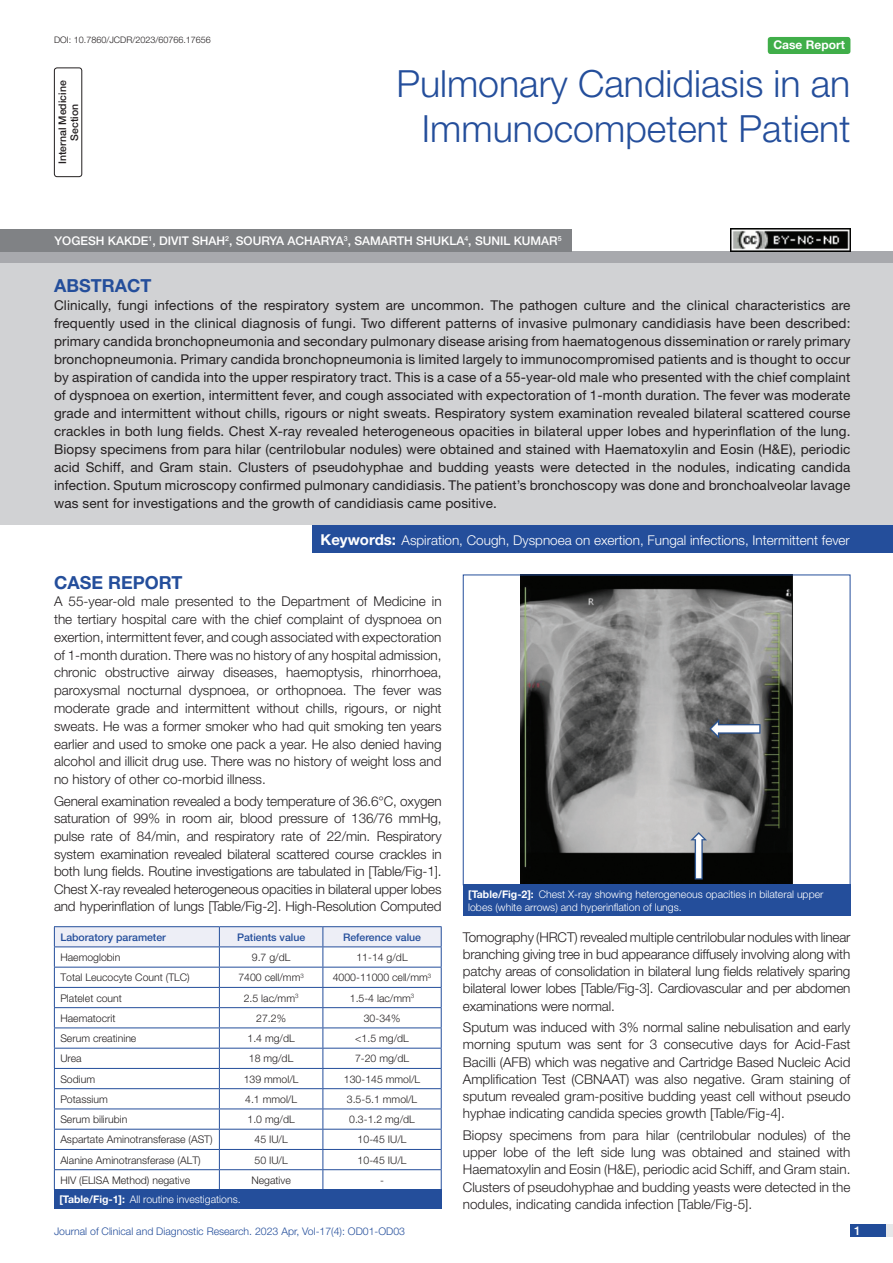
<style>
.page{position:relative;width:893px;height:1263px;background:#fff}
.page>*{position:absolute;margin:0;border:0;box-sizing:border-box;transform-origin:0 0}
.t1{font:300 37.5px/45px "Helvetica Neue";color:#244e9b;text-align:right}
.Heading{font:700 18px "Helvetica Neue";color:#244e9b}
.Abstract_head{font:700 18px "Helvetica Neue";color:#244e9b}
.Body_text{font:300 13.5px/17.2px "Helvetica Neue";color:#231f20;text-align:justify}
.Abstract_Text{font:13.5px/18px "Helvetica Neue";letter-spacing:.01em;color:#231f20;text-align:justify}
.Key_words{font:300 13.5px "Helvetica Neue";color:#fff}
.Author{font:500 12px "Helvetica Neue";color:#fff}
.t2{font:700 12px "Helvetica Neue";color:#fff}
.tb_txt{font:300 10.5px "Helvetica Neue";color:#231f20}
.TABLE_FIG{font:300 10.5px/12.6px "Helvetica Neue";color:#fff}
.t3{font:300 10.5px "Helvetica Neue";color:#244e9b}
.tb_head{font:500 10.5px "Helvetica Neue";color:#244e9b}
.section{font:500 10.5px/12px "Helvetica Neue";color:#231f20;text-align:center}
.DOI{font:300 9px "Helvetica Neue";color:#231f20}
.s1{font-weight:700;font-size:15px}
.s2{font-weight:700}
</style>
<div class="page">
<div style="left:850px;top:1224px;width:43px;height:13px;background:#e6e7e9"></div>
<div style="left:850px;top:1224px;width:35px;height:13px;background:#214c99"></div>
<div style="left:768px;top:37px;width:82px;height:17px;background:#40ae49;border-radius:3px"></div>
<div style="left:54px;top:68px;width:28px;height:109px;border:1px solid #231f20;border-radius:3px"></div>
<div style="left:0;top:251px;width:893px;height:12px;background:#a8a9ad"></div>
<div style="left:0;top:229px;width:572px;height:22px;background:#808285"></div>
<div style="left:0;top:263px;width:893px;height:262px;background:#d1d2d4"></div>
<div style="left:312px;top:525px;width:581px;height:28px;background:#244e9b"></div>
<hr style="left:54px;top:926px;width:165px;height:1px;background:#244e9b">
<hr style="left:219px;top:926px;width:104px;height:1px;background:#244e9b">
<hr style="left:323px;top:926px;width:119px;height:1px;background:#244e9b">
<svg style="left:54px;top:927px;width:388px;height:262px"></svg>
<div style="left:54px;top:1189px;width:388px;height:20px;background:#244e9b"></div>
<img style="left:521px;top:576px;width:271px;height:307px">
<div style="left:463px;top:884px;width:387px;height:32px;background:#244e9b"></div>
<img style="left:730px;top:229px;width:120px;height:22px">
<p class="DOI" style="left:54px;top:35px;width:158px">DOI: 10.7860/JCDR/2023/60766.17656</p>
<p class="t2" style="left:773px;top:37px;width:73px">Case Report</p>
<p class="section" style="left:56px;top:164px;width:85px;rotate:-90deg">Internal Medicine<br>Section</p>
<p class="t1" style="left:396px;top:60px;width:456px">Pulmonary Candidiasis in an<br>Immunocompetent Patient</p>
<p class="Author" style="left:54px;top:233px;width:509px">Yogesh Kakde<sup>1</sup>, Divit Shah<sup>2</sup>, Sourya Acharya<sup>3</sup>, Samarth Shukla<sup>4</sup>, Sunil Kumar<sup>5</sup></p>
<p class="Abstract_head" style="left:54px;top:274px;width:99px">ABSTRACT</p>
<p class="Abstract_Text" style="left:54px;top:296px;width:798px">Clinically, fungi infections of the respiratory system are uncommon. The pathogen culture and the clinical characteristics are frequently used in the clinical diagnosis of fungi. Two different patterns of invasive pulmonary candidiasis have been described: primary candida bronchopneumonia and secondary pulmonary disease arising from haematogenous dissemination or rarely primary bronchopneumonia. Primary candida bronchopneumonia is limited largely to immunocompromised patients and is thought to occur by aspiration of candida into the upper respiratory tract. This is a case of a 55-year-old male who presented with the chief complaint of dyspnoea on exertion, intermittent fever, and cough associated with expectoration of 1-month duration. The fever was moderate grade and intermittent without chills, rigours or night sweats. Respiratory system examination revealed bilateral scattered course crackles in both lung fields. Chest X-ray revealed heterogeneous opacities in bilateral upper lobes and hyperinflation of the lung.<br>Biopsy specimens from para hilar (centrilobular nodules) were obtained and stained with Haematoxylin and Eosin (H&amp;E), periodic acid Schiff, and Gram stain. Clusters of pseudohyphae and budding yeasts were detected in the nodules, indicating candida infection. Sputum microscopy confirmed pulmonary candidiasis. The patient’s bronchoscopy was done and bronchoalveolar lavage was sent for investigations and the growth of candidiasis came positive.</p>
<p class="Key_words" style="left:320px;top:532px;width:531px"><span class="s1">Keywords:</span> Aspiration, Cough, Dyspnoea on exertion, Fungal infections, Intermittent fever</p>
<p class="Heading" style="left:54px;top:571px;width:130px">CASE REPORT</p>
<p class="Body_text" style="left:54px;top:592px;width:389px;line-height:17.7px">A 55-year-old male presented to the Department of Medicine in the tertiary hospital care with the chief complaint of dyspnoea on exertion, intermittent fever, and cough associated with expectoration of 1-month duration. There was no history of any hospital admission, chronic obstructive airway diseases, haemoptysis, rhinorrhoea, paroxysmal nocturnal dyspnoea, or orthopnoea. The fever was moderate grade and intermittent without chills, rigours, or night sweats. He was a former smoker who had quit smoking ten years earlier and used to smoke one pack a year. He also denied having alcohol and illicit drug use. There was no history of weight loss and no history of other co-morbid illness.</p>
<p class="Body_text" style="left:54px;top:792px;width:389px">General examination revealed a body temperature of 36.6°C, oxygen saturation of 99% in room air, blood pressure of 136/76 mmHg, pulse rate of 84/min, and respiratory rate of 22/min. Respiratory system examination revealed bilateral scattered course crackles in both lung fields. Routine investigations are tabulated in [Table/Fig-1].<br>Chest X-ray revealed heterogeneous opacities in bilateral upper lobes and hyperinflation of lungs [Table/Fig-2]. High-Resolution Computed</p>
<p class="tb_head" style="left:60px;top:931px;width:107px">Laboratory parameter</p>
<p class="tb_head" style="left:237px;top:931px;width:70px">Patients value</p>
<p class="tb_head" style="left:343px;top:931px;width:80px">Reference value</p>
<p class="tb_txt" style="left:60px;top:951px;width:62px">Haemoglobin</p>
<p class="tb_txt" style="left:252px;top:951px;width:40px">9.7 g/dL</p>
<p class="tb_txt" style="left:356px;top:951px;width:53px">11-14 g/dL</p>
<p class="tb_txt" style="left:60px;top:971px;width:131px">Total Leucocyte Count (TLC)</p>
<p class="tb_txt" style="left:238px;top:971px;width:67px">7400 cell/mm<sup>3</sup></p>
<p class="tb_txt" style="left:333px;top:971px;width:100px">4000-11000 cell/mm<sup>3</sup></p>
<p class="tb_txt" style="left:60px;top:991px;width:63px">Platelet count</p>
<p class="tb_txt" style="left:244px;top:991px;width:56px">2.5 lac/mm<sup>3</sup></p>
<p class="tb_txt" style="left:350px;top:991px;width:66px">1.5-4 lac/mm<sup>3</sup></p>
<p class="tb_txt" style="left:60px;top:1012px;width:57px">Haematocrit</p>
<p class="tb_txt" style="left:256px;top:1012px;width:31px">27.2%</p>
<p class="tb_txt" style="left:364px;top:1012px;width:38px">30-34%</p>
<p class="tb_txt" style="left:60px;top:1032px;width:78px">Serum creatinine</p>
<p class="tb_txt" style="left:247px;top:1032px;width:49px">1.4 mg/dL</p>
<p class="tb_txt" style="left:355px;top:1032px;width:55px">&lt;1.5 mg/dL</p>
<p class="tb_txt" style="left:60px;top:1052px;width:23px">Urea</p>
<p class="tb_txt" style="left:249px;top:1052px;width:46px">18 mg/dL</p>
<p class="tb_txt" style="left:355px;top:1052px;width:56px">7-20 mg/dL</p>
<p class="tb_txt" style="left:60px;top:1072px;width:36px">Sodium</p>
<p class="tb_txt" style="left:244px;top:1072px;width:56px">139 mmol/L</p>
<p class="tb_txt" style="left:344px;top:1072px;width:78px">130-145 mmol/L</p>
<p class="tb_txt" style="left:60px;top:1093px;width:49px">Potassium</p>
<p class="tb_txt" style="left:245px;top:1093px;width:53px">4.1 mmol/L</p>
<p class="tb_txt" style="left:347px;top:1093px;width:72px">3.5-5.1 mmol/L</p>
<p class="tb_txt" style="left:60px;top:1113px;width:69px">Serum bilirubin</p>
<p class="tb_txt" style="left:247px;top:1113px;width:49px">1.0 mg/dL</p>
<p class="tb_txt" style="left:349px;top:1113px;width:67px">0.3-1.2 mg/dL</p>
<p class="tb_txt" style="left:60px;top:1133px;width:154px">Aspartate Aminotransferase (AST)</p>
<p class="tb_txt" style="left:254px;top:1133px;width:35px">45 IU/L</p>
<p class="tb_txt" style="left:358px;top:1133px;width:50px">10-45 IU/L</p>
<p class="tb_txt" style="left:60px;top:1153px;width:142px">Alanine Aminotransferase (ALT)</p>
<p class="tb_txt" style="left:254px;top:1153px;width:35px">50 IU/L</p>
<p class="tb_txt" style="left:358px;top:1153px;width:50px">10-45 IU/L</p>
<p class="tb_txt" style="left:60px;top:1174px;width:131px">HIV (ELISA Method) negative</p>
<p class="tb_txt" style="left:251px;top:1174px;width:41px">Negative</p>
<p class="tb_txt" style="left:380px;top:1174px;width:5px">-</p>
<p class="TABLE_FIG" style="left:59px;top:1193px;width:183px"><span class="s2">[Table/Fig-1]:</span> All routine investigations.</p>
<p class="TABLE_FIG" style="left:468px;top:888px;width:357px"><span class="s2">[Table/Fig-2]:</span> Chest X-ray showing heterogeneous opacities in bilateral upper lobes (white arrows) and hyperinflation of lungs.</p>
<p class="Body_text" style="left:463px;top:928px;width:389px">Tomography (HRCT) revealed multiple centrilobular nodules with linear branching giving tree in bud appearance diffusely involving along with patchy areas of consolidation in bilateral lung fields relatively sparing bilateral lower lobes [Table/Fig-3]. Cardiovascular and per abdomen examinations were normal.</p>
<p class="Body_text" style="left:463px;top:1018px;width:389px">Sputum was induced with 3% normal saline nebulisation and early morning sputum was sent for 3 consecutive days for Acid-Fast Bacilli (AFB) which was negative and Cartridge Based Nucleic Acid Amplification Test (CBNAAT) was also negative. Gram staining of sputum revealed gram-positive budding yeast cell without pseudo hyphae indicating candida species growth [Table/Fig-4].</p>
<p class="Body_text" style="left:463px;top:1126px;width:389px">Biopsy specimens from para hilar (centrilobular nodules) of the upper lobe of the left side lung was obtained and stained with Haematoxylin and Eosin (H&amp;E), periodic acid Schiff, and Gram stain.<br>Clusters of pseudohyphae and budding yeasts were detected in the nodules, indicating candida infection [Table/Fig-5].</p>
<p class="t3" style="left:54px;top:1225px;width:353px">Journal of Clinical and Diagnostic Research. 2023 Apr, Vol-17(4): OD01-OD03</p>
<p class="Author" style="left:854px;top:1223px;width:8px">1</p>
</div>
